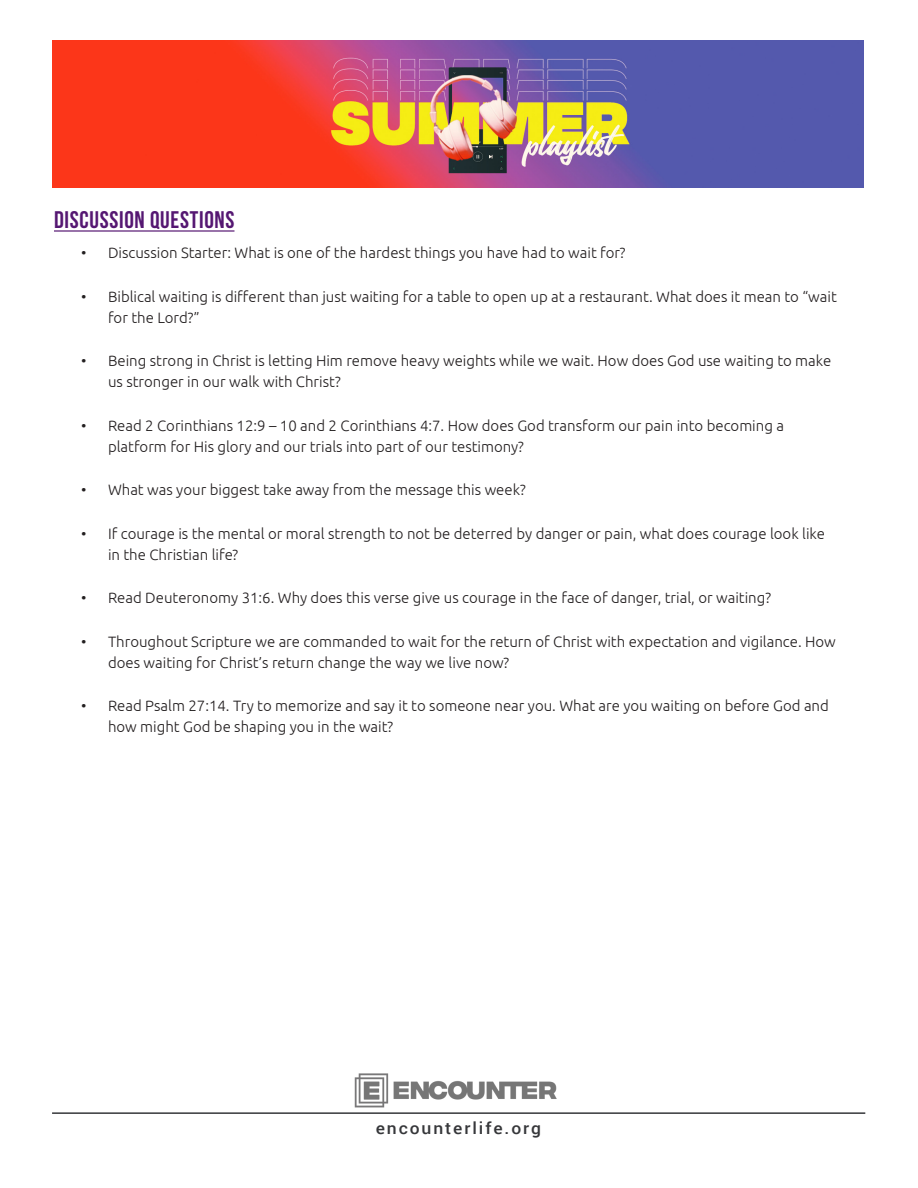
<style>
.page{position:relative;width:918px;height:1188px;background:#fff}
.page>*{position:absolute;margin:0;border:0;box-sizing:border-box;transform-origin:0 0}
.Message_-_section_names{font:700 24px "Bebas Neue";letter-spacing:.03em;color:#551772}
.t1{font:500 16.5px "Roboto";letter-spacing:.11em;color:#36373a;scale:1.06 1}
.t2{font:300 15px/21px "Ubuntu";color:#231f20}
</style>
<div class="page">
<img style="left:53px;top:40px;width:811px;height:148px">
<hr style="left:52px;top:1112px;width:813px;height:2px;background:#36373a">
<img style="left:354px;top:1073px;width:203px;height:35px">
<hr style="left:54px;top:230px;width:180px;height:2px;background:#551772">
<p class="Message_-_section_names" style="left:54px;top:207px;width:182px">DISCUSSION QUESTIONS</p>
<p class="t2" style="left:81px;top:242px;width:546px">• Discussion Starter: What is one of the hardest things you have had to wait for?</p>
<p class="t2" style="left:108px;top:286px;width:730px;text-indent:-27px">• Biblical waiting is different than just waiting for a table to open up at a restaurant. What does it mean to “wait for the Lord?”</p>
<p class="t2" style="left:108px;top:350px;width:725px;text-indent:-27px">• Being strong in Christ is letting Him remove heavy weights while we wait. How does God use waiting to make us stronger in our walk with Christ?</p>
<p class="t2" style="left:108px;top:415px;width:678px;text-indent:-27px">• Read 2 Corinthians 12:9 – 10 and 2 Corinthians 4:7. How does God transform our pain into becoming a platform for His glory and our trials into part of our testimony?</p>
<p class="t2" style="left:81px;top:479px;width:446px">• What was your biggest take away from the message this week?</p>
<p class="t2" style="left:108px;top:523px;width:718px;text-indent:-27px">• If courage is the mental or moral strength to not be deterred by danger or pain, what does courage look like in the Christian life?</p>
<p class="t2" style="left:81px;top:587px;width:692px">• Read Deuteronomy 31:6. Why does this verse give us courage in the face of danger, trial, or waiting?</p>
<p class="t2" style="left:108px;top:631px;width:729px;text-indent:-27px">• Throughout Scripture we are commanded to wait for the return of Christ with expectation and vigilance. How does waiting for Christ’s return change the way we live now?</p>
<p class="t2" style="left:108px;top:695px;width:722px;text-indent:-27px">• Read Psalm 27:14. Try to memorize and say it to someone near you. What are you waiting on before God and how might God be shaping you in the wait?</p>
<p class="t1" style="left:376px;top:1117px;width:158px">encounterlife.org</p>
</div>
